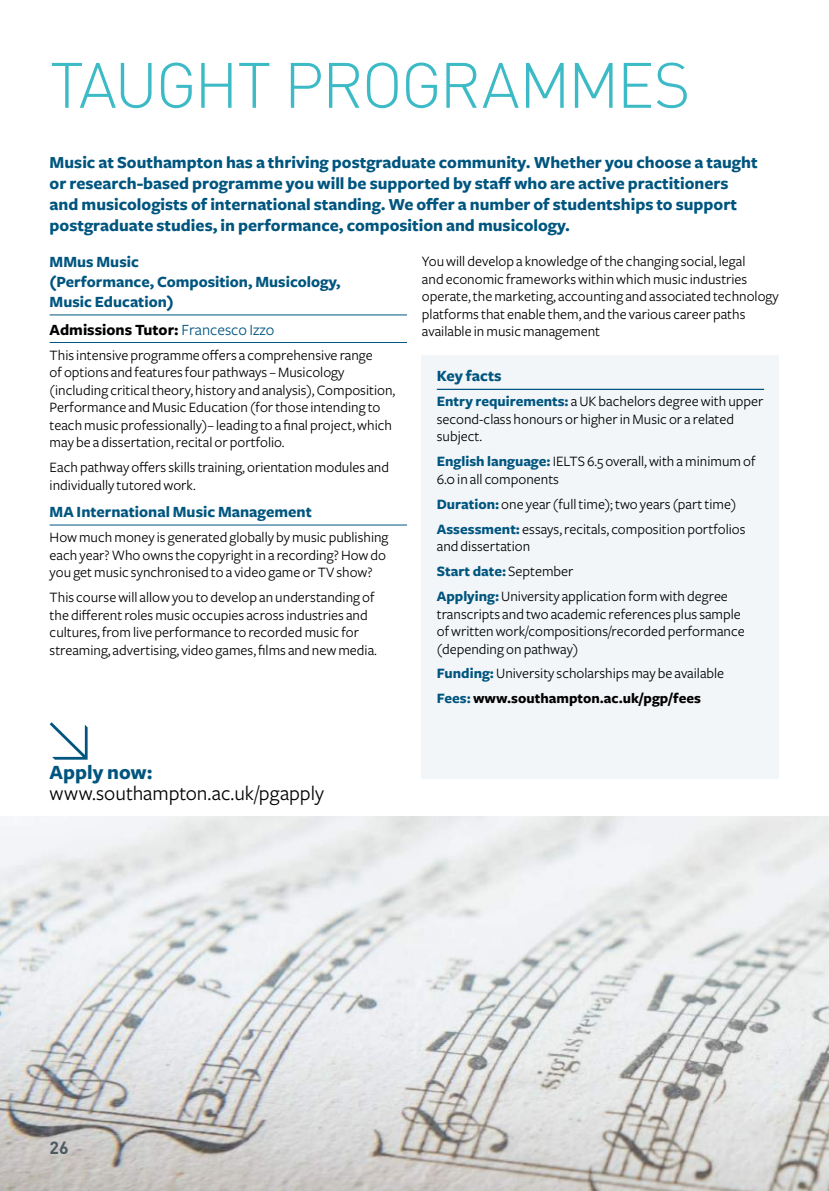
<style>
.page{position:relative;width:829px;height:1191px;background:#fff}
.page>*{position:absolute;margin:0;border:0;box-sizing:border-box;transform-origin:0 0}
.t1{font:300 63px "DINOT";letter-spacing:-.03em;color:#3cbac6}
.t2{font:21px "Freight Sans";letter-spacing:-.005em;color:#000}
.t3{font:700 21px "Freight Sans";color:#00557f}
.t4{font:700 17.5px/21px "Freight Sans";color:#00557f}
.t5{font:700 17.5px "DINOT";color:#4c5a62}
.t6{font:700 16.1px/20.1px "Freight Sans";color:#00557f}
.t7{font:700 16.1px "Freight Sans";color:#000}
.t8{font:14.88px/17.5px "Freight Sans";color:#000}
.s1{font-weight:400;color:#00557f}
.s2{font-weight:700;color:#00557f}
.s3{font-weight:700}
</style>
<div class="page">
<img style="left:0;top:816px;width:828px;height:375px">
<hr style="left:50px;top:315px;width:357px;height:1px;background:#00557f">
<hr style="left:50px;top:342px;width:357px;height:1px;background:#00557f">
<hr style="left:50px;top:525px;width:357px;height:1px;background:#00557f">
<div style="left:422px;top:355px;width:357px;height:423px;background:#f3f6f8"></div>
<hr style="left:437px;top:389px;width:327px;height:1px;background:#00557f">
<svg style="left:50px;top:722px;width:38px;height:37px"></svg>
<h1 class="t1" style="left:50px;top:37px;width:642px">TAUGHT PROGRAMMES</h1>
<p class="t4" style="left:50px;top:152px;width:709px">Music at Southampton has a thriving postgraduate community. Whether you choose a taught or research-based programme you will be supported by staff who are active practitioners and musicologists of international standing. We offer a number of studentships to support postgraduate studies, in performance, composition and musicology.</p>
<p class="t6" style="left:50px;top:252px;width:292px">MMus Music<br>(Performance, Composition, Musicology,<br>Music Education)</p>
<p class="t7" style="left:50px;top:321px;width:226px">Admissions Tutor: <span class="s1">Francesco Izzo</span></p>
<p class="t8" style="left:50px;top:346px;width:347px">Thisintensive programme offers a comprehensive range<br>of options and featuresfour pathways –Musicology (including criticaltheory, history and analysis),Composition, Performance andMusic Education (forthose intending to teachmusic professionally)– leading to a final project,which may be a dissertation,recital or portfolio.</p>
<p class="t8" style="left:50px;top:459px;width:341px">Each pathway offersskillstraining, orientationmodules and individually tutoredwork.</p>
<p class="t6" style="left:50px;top:502px;width:264px">MA International Music Management</p>
<p class="t8" style="left:50px;top:529px;width:340px">Howmuchmoney is generated globally bymusic publishing each year?Who ownsthe copyrightin a recording?Howdo you getmusic synchronised to a video game or TV show?</p>
<p class="t8" style="left:50px;top:589px;width:329px">This coursewill allowyou to develop an understanding of the differentrolesmusic occupies acrossindustries and cultures,fromlive performance to recordedmusic for streaming, advertising, video games, films and newmedia.</p>
<h2 class="t3" style="left:50px;top:761px;width:104px">Apply now:</h2>
<h2 class="t2" style="left:50px;top:782px;width:276px">www.southampton.ac.uk/pgapply</h2>
<p class="t8" style="left:422px;top:253px;width:358px">Youwill develop a knowledge ofthe changing social, legal<br>and economic frameworkswithinwhichmusic industries operate,themarketing, accounting and associated technology platformsthat enable them, and the various career paths available inmusicmanagement</p>
<p class="t6" style="left:437px;top:366px;width:66px">Key facts</p>
<p class="t8" style="left:437px;top:393px;width:328px"><span class="s2">Entry requirements:</span> aUK bachelors degreewith upper second-class honours or higherinMusic or a related subject.</p>
<p class="t8" style="left:437px;top:453px;width:320px"><span class="s2">English language:</span> IELTS 6.5 overall,with aminimumof<br>6.0in all components</p>
<p class="t8" style="left:437px;top:491px;width:310px;line-height:25px"><span class="s2">Duration:</span> one year(fulltime);two years(parttime)<br><span class="s2">Assessment:</span> essays,recitals, composition portfolios</p>
<p class="t8" style="left:437px;top:534px;width:292px;line-height:25px">and dissertation<br><span class="s2">Start date:</span> September<br><span class="s2">Applying:</span>University application formwith degree</p>
<p class="t8" style="left:437px;top:605px;width:309px">transcripts and two academic references plussample ofwrittenwork/compositions/recorded performance (depending on pathway)</p>
<p class="t8" style="left:437px;top:661px;width:289px;line-height:25px"><span class="s2">Funding:</span>University scholarshipsmay be available<br><span class="s2">Fees:</span><span class="s3">www.southampton.ac.uk/pgp/fees</span></p>
<p class="t5" style="left:50px;top:1133px;width:21px">26</p>
</div>
